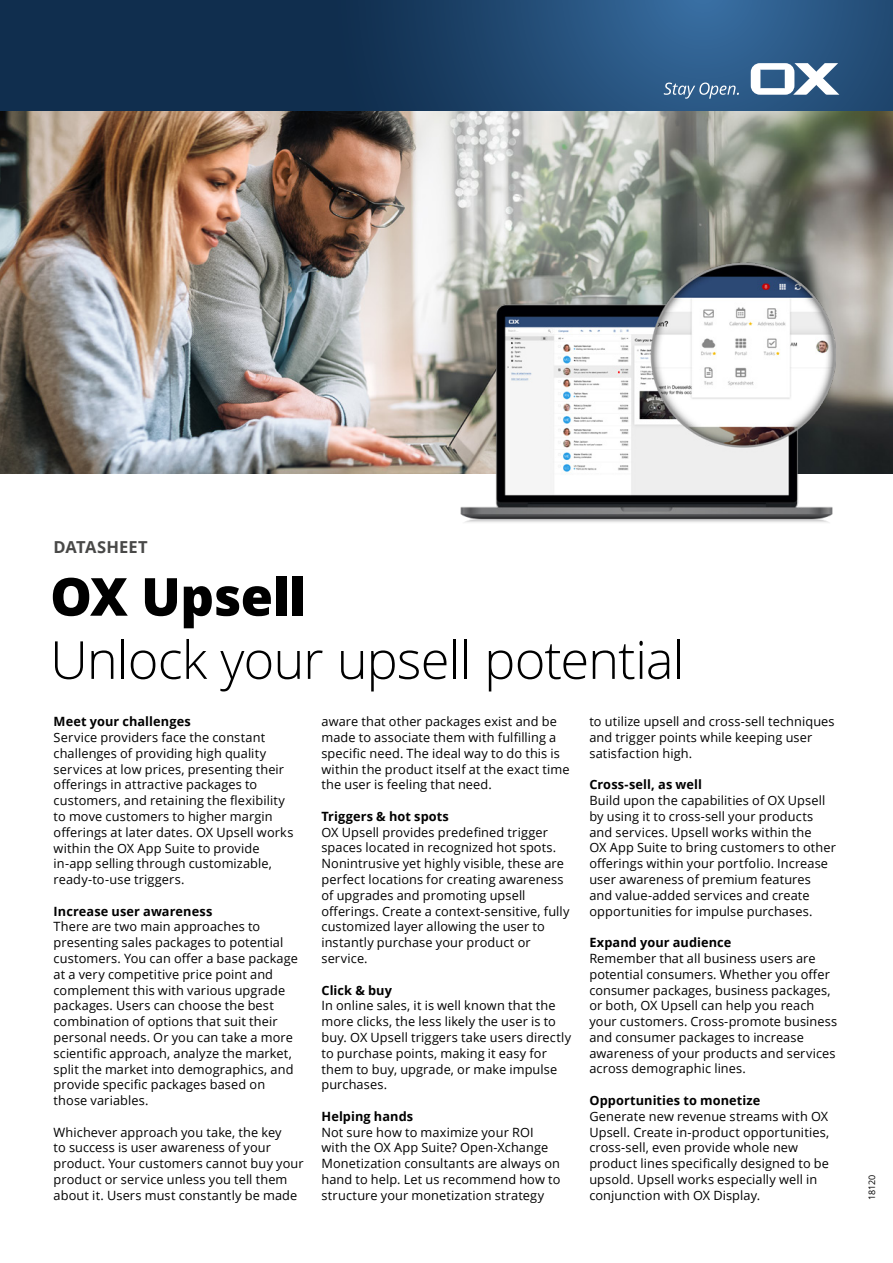
<style>
.page{position:relative;width:893px;height:1263px;background:#fff}
.page>*{position:absolute;margin:0;border:0;box-sizing:border-box;transform-origin:0 0}
.t1{font:300 52.5px "Open Sans";letter-spacing:-.02em;color:#000}
.t2{font:800 52.5px "Open Sans";letter-spacing:-.01em;color:#000}
.t3{font:700 16.5px "Open Sans";letter-spacing:.005em;color:#494948}
.t4{font:12.75px/15.8px "Open Sans";letter-spacing:.01em;color:#000}
.t5{font:700 12.75px "Open Sans";letter-spacing:.01em;color:#000}
.t6{font:9px "Open Sans";color:#000}
</style>
<div class="page">
<img style="left:0;top:110px;width:893px;height:364px">
<img style="left:457px;top:262px;width:378px;height:261px">
<div style="left:0;top:0;width:893px;height:110px;background:#102e4e"></div>
<svg style="left:397px;top:0;width:496px;height:110px;background:#25507b"></svg>
<svg style="left:664px;top:83px;width:75px;height:16px"></svg>
<svg style="left:751px;top:63px;width:88px;height:32px;background:#a3b6c9"></svg>
<p class="t3" style="left:54px;top:535px;width:95px">DATASHEET</p>
<h1 class="t2" style="left:50px;top:557px;width:257px">OX Upsell</h1>
<h1 class="t1" style="left:50px;top:624px;width:636px">Unlock your upsell potential</h1>
<p class="t5" style="left:54px;top:713px;width:139px">Meet your challenges</p>
<p class="t4" style="left:54px;top:729px;width:241px">Service providers face the constant challenges of providing high quality services at low prices, presenting their offerings in attractive packages to customers, and retaining the flexibility to move customers to higher margin offerings at later dates. OX Upsell works within the OX App Suite to provide in-app selling through customizable, ready-to-use triggers.</p>
<p class="t5" style="left:54px;top:902px;width:160px">Increase user awareness</p>
<p class="t4" style="left:54px;top:919px;width:246px">There are two main approaches to presenting sales packages to potential customers. You can offer a base package at a very competitive price point and complement this with various upgrade packages. Users can choose the best combination of options that suit their personal needs. Or you can take a more scientific approach, analyze the market, split the market into demographics, and provide specific packages based on those variables.</p>
<p class="t4" style="left:54px;top:1124px;width:252px">Whichever approach you take, the key<br>to success is user awareness of your product. Your customers cannot buy your product or service unless you tell them about it. Users must constantly be made</p>
<p class="t4" style="left:321px;top:713px;width:250px">aware that other packages exist and be made to associate them with fulfilling a specific need. The ideal way to do this is within the product itself at the exact time the user is feeling that need.</p>
<p class="t5" style="left:321px;top:807px;width:129px">Triggers &amp; hot spots</p>
<p class="t4" style="left:321px;top:824px;width:249px">OX Upsell provides predefined trigger spaces located in recognized hot spots.<br>Nonintrusive yet highly visible, these are perfect locations for creating awareness of upgrades and promoting upsell offerings. Create a context-sensitive, fully customized layer allowing the user to instantly purchase your product or service.</p>
<p class="t5" style="left:321px;top:981px;width:72px">Click &amp; buy</p>
<p class="t4" style="left:321px;top:997px;width:251px">In online sales, it is well known that the more clicks, the less likely the user is to buy. OX Upsell triggers take users directly to purchase points, making it easy for them to buy, upgrade, or make impulse purchases.</p>
<p class="t5" style="left:321px;top:1107px;width:93px">Helping hands</p>
<p class="t4" style="left:321px;top:1124px;width:240px">Not sure how to maximize your ROI with the OX App Suite? Open-Xchange Monetization consultants are always on hand to help. Let us recommend how to structure your monetization strategy</p>
<p class="t4" style="left:589px;top:713px;width:247px">to utilize upsell and cross-sell techniques and trigger points while keeping user satisfaction high.</p>
<p class="t5" style="left:589px;top:776px;width:114px">Cross-sell, as well</p>
<p class="t4" style="left:589px;top:792px;width:248px">Build upon the capabilities of OX Upsell by using it to cross-sell your products and services. Upsell works within the<br>OX App Suite to bring customers to other offerings within your portfolio. Increase user awareness of premium features and value-added services and create opportunities for impulse purchases.</p>
<p class="t5" style="left:589px;top:933px;width:144px">Expand your audience</p>
<p class="t4" style="left:589px;top:950px;width:249px">Remember that all business users are potential consumers. Whether you offer consumer packages, business packages, or both, OX Upsell can help you reach your customers. Cross-promote business and consumer packages to increase awareness of your products and services across demographic lines.</p>
<p class="t5" style="left:589px;top:1091px;width:172px">Opportunities to monetize</p>
<p class="t4" style="left:589px;top:1108px;width:241px">Generate new revenue streams with OX Upsell. Create in-product opportunities, cross-sell, even provide whole new product lines specifically designed to be upsold. Upsell works especially well in conjunction with OX Display.</p>
<p class="t6" style="left:866px;top:1200px;width:27px;rotate:-90deg">18120</p>
</div>
